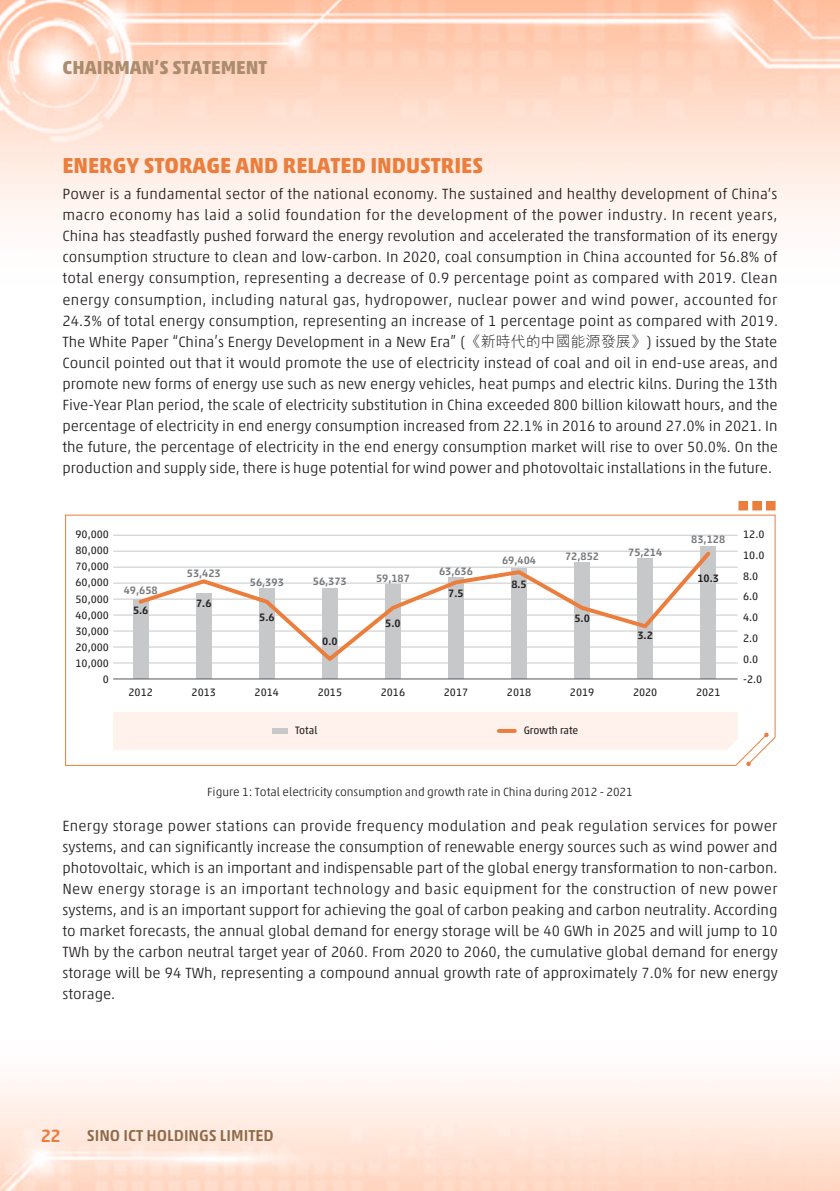
<style>
.page{position:relative;width:840px;height:1191px;background:#fff}
.page>*{position:absolute;margin:0;border:0;box-sizing:border-box;transform-origin:0 0}
._3__標題{font:700 22px "Akko Pro";color:#eb7d3d}
.t1{font:700 19px "Akko Pro";color:#aa8c6f}
.t2{font:500 18px "Akko Pro";color:#eb7d3d}
.t3{font:500 16px "Akko Pro";color:#8e6947}
._1__內文{font:300 15px/21px "Akko Pro";color:#231f20;text-align:justify}
._2__附註內文{font:300 12px "Akko Pro";color:#231f20}
.t4{font:10.8px/16.2px "Akko Pro";color:#231f20;text-align:justify}
.t5{font:500 10.8px "Akko Pro";color:#76787b}
.t6{font:500 10.8px "Akko Pro";color:#231f20}
.s1{font-family:"M Hei HK"}
</style>
<div class="page">
<img style="left:0;top:0;width:838px;height:1191px">
<svg style="left:65px;top:514px;width:710px;height:252px"></svg>
<svg style="left:745px;top:761px;width:5px;height:5px"></svg>
<svg style="left:763px;top:732px;width:5px;height:5px"></svg>
<div style="left:766px;top:501px;width:8px;height:9px;background:#eb7d3d"></div>
<div style="left:765px;top:501px;width:10px;height:9px;border:1px solid #eb7d3d"></div>
<div style="left:752px;top:501px;width:8px;height:9px;background:#eb7d3d"></div>
<div style="left:751px;top:501px;width:10px;height:9px;border:1px solid #eb7d3d"></div>
<div style="left:738px;top:501px;width:9px;height:9px;background:#eb7d3d"></div>
<div style="left:738px;top:501px;width:9px;height:9px;border:1px solid #eb7d3d"></div>
<div style="left:113px;top:712px;width:624px;height:38px;background:#fff1eb"></div>
<hr style="left:113px;top:678px;width:624px;height:1px;background:#57585a">
<svg style="left:135px;top:548px;width:578px;height:116px"></svg>
<hr style="left:498px;top:729px;width:16px;height:4px;background:#eb7d3d">
<div style="left:272px;top:728px;width:16px;height:6px;background:#c7c8ca"></div>
<p class="t1" style="left:62px;top:55px;width:206px">CHAIRMAN’S STATEMENT</p>
<p class="_3__標題" style="left:62px;top:152px;width:422px">ENERGY STORAGE AND RELATED INDUSTRIES</p>
<p class="_1__內文" style="left:62px;top:184px;width:716px">Power is a fundamental sector of the national economy. The sustained and healthy development of China’s macro economy has laid a solid foundation for the development of the power industry. In recent years, China has steadfastly pushed forward the energy revolution and accelerated the transformation of its energy consumption structure to clean and low-carbon. In 2020, coal consumption in China accounted for 56.8% of total energy consumption, representing a decrease of 0.9 percentage point as compared with 2019. Clean energy consumption, including natural gas, hydropower, nuclear power and wind power, accounted for 24.3% of total energy consumption, representing an increase of 1 percentage point as compared with 2019.<br>The White Paper “China’s Energy Development in a New Era” (<span class="s1">《新時代的中國能源發展》</span>) issued by the State Council pointed out that it would promote the use of electricity instead of coal and oil in end-use areas, and promote new forms of energy use such as new energy vehicles, heat pumps and electric kilns. During the 13th Five-Year Plan period, the scale of electricity substitution in China exceeded 800 billion kilowatt hours, and the percentage of electricity in end energy consumption increased from 22.1% in 2016 to around 27.0% in 2021. In the future, the percentage of electricity in the end energy consumption market will rise to over 50.0%. On the production and supply side, there is huge potential for wind power and photovoltaic installations in the future.</p>
<p class="t4" style="left:75px;top:526px;width:35px">90,000</p>
<p class="t4" style="left:75px;top:542px;width:35px">80,000</p>
<p class="t4" style="left:75px;top:558px;width:35px">70,000</p>
<p class="t4" style="left:75px;top:574px;width:35px">60,000</p>
<p class="t4" style="left:75px;top:590px;width:35px">50,000</p>
<p class="t4" style="left:75px;top:607px;width:35px">40,000<br>30,000<br>20,000<br>10,000</p>
<p class="t5" style="left:124px;top:583px;width:35px">49,658</p>
<p class="t6" style="left:133px;top:604px;width:17px">5.6</p>
<p class="t5" style="left:187px;top:566px;width:35px">53,423</p>
<p class="t6" style="left:196px;top:596px;width:17px">7.6</p>
<p class="t5" style="left:691px;top:533px;width:35px">83,128</p>
<p class="t4" style="left:742px;top:526px;width:23px">12.0</p>
<p class="t5" style="left:250px;top:575px;width:35px">56,393</p>
<p class="t5" style="left:313px;top:575px;width:35px">56,373</p>
<p class="t5" style="left:376px;top:571px;width:35px">59,187</p>
<p class="t5" style="left:439px;top:564px;width:35px">63,636</p>
<p class="t6" style="left:448px;top:586px;width:17px">7.5</p>
<p class="t5" style="left:502px;top:554px;width:35px">69,404</p>
<p class="t5" style="left:565px;top:550px;width:35px">72,852</p>
<p class="t5" style="left:628px;top:545px;width:35px">75,214</p>
<p class="t6" style="left:511px;top:577px;width:17px">8.5</p>
<p class="t6" style="left:697px;top:571px;width:23px">10.3</p>
<p class="t4" style="left:742px;top:547px;width:23px">10.0</p>
<p class="t4" style="left:742px;top:567px;width:17px">8.0</p>
<p class="t4" style="left:742px;top:588px;width:17px">6.0</p>
<p class="t6" style="left:259px;top:611px;width:17px">5.6</p>
<p class="t6" style="left:385px;top:617px;width:17px">5.0</p>
<p class="t6" style="left:574px;top:611px;width:17px">5.0</p>
<p class="t4" style="left:742px;top:609px;width:17px">4.0</p>
<p class="t6" style="left:322px;top:635px;width:17px">0.0</p>
<p class="t6" style="left:637px;top:629px;width:17px">3.2</p>
<p class="t4" style="left:742px;top:630px;width:17px">2.0</p>
<p class="t4" style="left:742px;top:650px;width:17px">0.0</p>
<p class="t4" style="left:103px;top:671px;width:8px">0</p>
<p class="t4" style="left:742px;top:671px;width:21px">-2.0</p>
<p class="t4" style="left:128px;top:684px;width:26px">2012</p>
<p class="t4" style="left:191px;top:684px;width:26px">2013</p>
<p class="t4" style="left:254px;top:684px;width:26px">2014</p>
<p class="t4" style="left:317px;top:684px;width:26px">2015</p>
<p class="t4" style="left:380px;top:684px;width:26px">2016</p>
<p class="t4" style="left:443px;top:684px;width:26px">2017</p>
<p class="t4" style="left:506px;top:684px;width:26px">2018</p>
<p class="t4" style="left:569px;top:684px;width:26px">2019</p>
<p class="t4" style="left:632px;top:684px;width:26px">2020</p>
<p class="t4" style="left:695px;top:684px;width:26px">2021</p>
<p class="t4" style="left:295px;top:722px;width:24px">Total</p>
<p class="t4" style="left:523px;top:722px;width:56px">Growth rate</p>
<p class="_2__附註內文" style="left:207px;top:784px;width:427px">Figure 1: Total electricity consumption and growth rate in China during 2012 - 2021</p>
<p class="_1__內文" style="left:62px;top:815px;width:716px">Energy storage power stations can provide frequency modulation and peak regulation services for power systems, and can significantly increase the consumption of renewable energy sources such as wind power and photovoltaic, which is an important and indispensable part of the global energy transformation to non-carbon.<br>New energy storage is an important technology and basic equipment for the construction of new power systems, and is an important support for achieving the goal of carbon peaking and carbon neutrality. According to market forecasts, the annual global demand for energy storage will be 40 GWh in 2025 and will jump to 10<br>TWh by the carbon neutral target year of 2060. From 2020 to 2060, the cumulative global demand for energy storage will be 94 TWh, representing a compound annual growth rate of approximately 7.0% for new energy storage.</p>
<p class="t2" style="left:41px;top:1124px;width:21px">22</p>
<p class="t3" style="left:87px;top:1125px;width:188px">SINO ICT HOLDINGS LIMITED</p>
</div>
